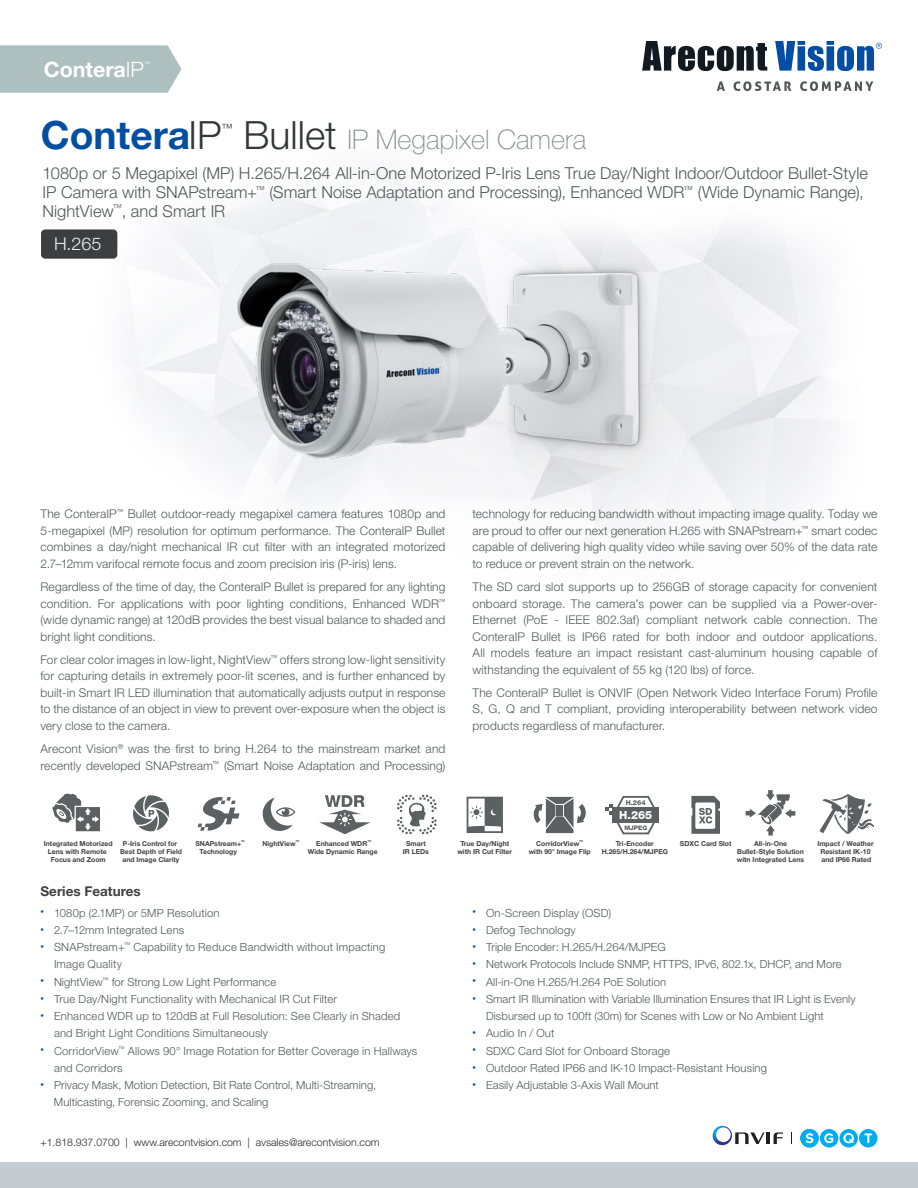
<style>
.page{position:relative;width:918px;height:1188px;background:#fff}
.page>*{position:absolute;margin:0;border:0;box-sizing:border-box;transform-origin:0 0}
.t1{font:700 39px "Helvetica Neue LT Std";color:#034ea2}
.t2{font:100 27px "Helvetica Neue LT Std";color:#888b8c}
.t3{font:700 21.3px "Helvetica Neue LT Std";color:#fff}
.t4{font:300 17.55px "Helvetica Neue LT Std";color:#f1f1f2}
.t5{font:300 16.5px/18.8px "Helvetica Neue LT Std";color:#53575a}
.t6{font:700 13.5px "Helvetica Neue LT Std";color:#414042}
.t7{font:300 12px/16.5px "Helvetica Neue LT Std";letter-spacing:.01em;color:#53575a;text-align:justify}
.t8{font:300 11.4px "Helvetica Neue LT Std";color:#323737}
.t9{font:300 11.25px/17.2px "Helvetica Neue LT Std";letter-spacing:.01em;color:#53575a}
.t10{font:800 11.25px "Helvetica Neue LT Std";color:#fff}
.t11{font:300 10.5px "Helvetica Neue LT Std";color:#292829}
.t12{font:700 6.9px/8.2px "Helvetica Neue LT Std";color:#414042;text-align:center}
.t13{font:700 6.75px/8.1px "Helvetica Neue LT Std";color:#414042;text-align:center}
.t14{font:800 6.75px "Helvetica Neue LT Std";color:#5b6063}
.t15{font:800 6.15px "Helvetica Neue LT Std";color:#5b6063}
.t16{font:300 6px "Helvetica Neue LT Std";color:#fff}
.t17{font:700 3.9px "Helvetica Neue LT Std";color:#414042}
.s1{font-weight:300}
.s2{font-weight:300;color:#323737}
.s3{font-weight:300;font-size:39px;color:#323737}
</style>
<div class="page">
<img style="left:116px;top:66px;width:762px;height:1082px">
<img style="left:122px;top:114px;width:626px;height:469px">
<svg style="left:319px;top:795px;width:52px;height:39px"></svg>
<svg style="left:467px;top:797px;width:36px;height:36px"></svg>
<div style="left:75px;top:806px;width:26px;height:26px;background:#5b6063"></div>
<div style="left:75px;top:806px;width:26px;height:27px;border:1px solid #fff"></div>
<svg style="left:52px;top:793px;width:47px;height:37px"></svg>
<svg style="left:532px;top:797px;width:55px;height:36px"></svg>
<div style="left:557px;top:805px;width:6px;height:10px;background:#5b6063"></div>
<svg style="left:691px;top:796px;width:29px;height:38px"></svg>
<svg style="left:263px;top:798px;width:32px;height:33px"></svg>
<svg style="left:397px;top:795px;width:40px;height:39px"></svg>
<svg style="left:198px;top:797px;width:42px;height:34px"></svg>
<svg style="left:133px;top:795px;width:36px;height:36px"></svg>
<svg style="left:819px;top:794px;width:55px;height:40px"></svg>
<svg style="left:746px;top:790px;width:49px;height:46px"></svg>
<svg style="left:605px;top:795px;width:55px;height:41px"></svg>
<div style="left:41px;top:229px;width:76px;height:30px;background:#3b3f42;border-radius:4px"></div>
<hr style="left:766px;top:1132px;width:4px;height:12px;background:#231f20">
<svg style="left:774px;top:1132px;width:9px;height:12px"></svg>
<svg style="left:713px;top:1126px;width:52px;height:19px"></svg>
<svg style="left:791px;top:1132px;width:1px;height:12px"></svg>
<div style="left:800px;top:1129px;width:19px;height:18px;background:#00aced;border-radius:50%"></div>
<svg style="left:806px;top:1133px;width:7px;height:10px"></svg>
<div style="left:820px;top:1129px;width:18px;height:18px;background:#00aced;border-radius:50%"></div>
<svg style="left:824px;top:1133px;width:9px;height:10px"></svg>
<div style="left:839px;top:1129px;width:19px;height:18px;background:#00aced;border-radius:50%"></div>
<svg style="left:843px;top:1133px;width:11px;height:10px"></svg>
<div style="left:859px;top:1129px;width:18px;height:18px;background:#00aced;border-radius:50%"></div>
<svg style="left:865px;top:1133px;width:7px;height:10px"></svg>
<svg style="left:0;top:45px;width:182px;height:48px;background:#b1c3c2"></svg>
<svg style="left:642px;top:41px;width:125px;height:30px"></svg>
<svg style="left:775px;top:41px;width:107px;height:30px"></svg>
<svg style="left:717px;top:81px;width:8px;height:10px"></svg>
<svg style="left:734px;top:81px;width:57px;height:10px"></svg>
<svg style="left:800px;top:81px;width:73px;height:10px"></svg>
<div style="left:0;top:1162px;width:918px;height:26px;background:#c5ccd1"></div>
<h3 class="t3" style="left:44px;top:56px;width:102px">Contera<span class="s1">IP</span></h3>
<p class="t16" style="left:144px;top:60px;width:8px">™</p>
<h1 class="t1" style="left:41px;top:111px;width:182px">Contera<span class="s2">IP</span></h1>
<p class="t8" style="left:222px;top:121px;width:13px">™</p>
<h2 class="t2" style="left:244px;top:124px;width:344px"><span class="s3">Bullet</span> IP Megapixel Camera</h2>
<p class="t5" style="left:43px;top:164px;width:827px">1080p or 5 Megapixel (MP) H.265/H.264 All-in-One Motorized P-Iris Lens True Day/Night Indoor/Outdoor Bullet-Style<br>IP Camera with SNAPstream+<sup>™</sup> (Smart Noise Adaptation and Processing), Enhanced WDR<sup>™</sup> (Wide Dynamic Range),<br>NightView<sup>™</sup>, and Smart IR</p>
<h3 class="t4" style="left:54px;top:233px;width:49px">H.265</h3>
<p class="t7" style="left:40px;top:506px;width:407px">The ConteraIP<sup>™</sup> Bullet outdoor-ready megapixel camera features 1080p and 5-megapixel (MP) resolution for optimum performance. The ConteraIP Bullet combines a day/night mechanical IR cut filter with an integrated motorized 2.7–12mm varifocal remote focus and zoom precision iris (P-iris) lens.</p>
<p class="t7" style="left:40px;top:578px;width:407px">Regardless of the time of day, the ConteraIP Bullet is prepared for any lighting condition. For applications with poor lighting conditions, Enhanced WDR<sup>™ </sup>(wide dynamic range) at 120dB provides the best visual balance to shaded and bright light conditions.</p>
<p class="t7" style="left:40px;top:651px;width:407px">For clear color images in low-light, NightView<sup>™</sup> offers strong low-light sensitivity for capturing details in extremely poor-lit scenes, and is further enhanced by built-in Smart IR LED illumination that automatically adjusts output in response to the distance of an object in view to prevent over-exposure when the object is very close to the camera.</p>
<p class="t7" style="left:40px;top:740px;width:407px">Arecont Vision<sup>®</sup> was the first to bring H.264 to the mainstream market and recently developed SNAPstream<sup>™</sup> (Smart Noise Adaptation and Processing)</p>
<p class="t7" style="left:473px;top:506px;width:407px">technology for reducing bandwidth without impacting image quality. Today we are proud to offer our next generation H.265 with SNAPstream+<sup>™</sup> smart codec capable of delivering high quality video while saving over 50% of the data rate to reduce or prevent strain on the network.</p>
<p class="t7" style="left:473px;top:578px;width:407px">The SD card slot supports up to 256GB of storage capacity for convenient onboard storage. The camera’s power can be supplied via a Power-over-Ethernet (PoE - IEEE 802.3af) compliant network cable connection. The ConteraIP Bullet is IP66 rated for both indoor and outdoor applications.<br>All models feature an impact resistant cast-aluminum housing capable of withstanding the equivalent of 55 kg (120 lbs) of force.</p>
<p class="t7" style="left:473px;top:684px;width:407px">The ConteraIP Bullet is ONVIF (Open Network Video Interface Forum) Profile S, G, Q and T compliant, providing interoperability between network video products regardless of manufacturer.</p>
<p class="t14" style="left:626px;top:799px;width:21px">H.264</p>
<p class="t15" style="left:624px;top:824px;width:24px">MJPEG</p>
<p class="t10" style="left:619px;top:809px;width:34px">H.265</p>
<p class="t12" style="left:308px;top:839px;width:71px">Enhanced WDR<sup>™<br></sup>Wide Dynamic Range</p>
<p class="t12" style="left:457px;top:839px;width:56px">True Day/Night with IR Cut Filter</p>
<p class="t12" style="left:44px;top:839px;width:70px">Integrated Motorized<br>Lens with Remote<br>Focus and Zoom</p>
<p class="t12" style="left:529px;top:839px;width:64px">CorridorView<sup>™ </sup>with 90° Image Flip</p>
<p class="t17" style="left:296px;top:839px;width:5px">™</p>
<p class="t12" style="left:403px;top:839px;width:28px">Smart<br>IR LEDs</p>
<p class="t12" style="left:195px;top:839px;width:51px">SNAPstream+<sup>™<br></sup>Technology</p>
<p class="t12" style="left:737px;top:839px;width:69px">All-in-One<br>Bullet-Style Solution witn Integrated Lens</p>
<p class="t13" style="left:120px;top:839px;width:63px">P-Iris Control for<br>Best Depth of Field and Image Clarity</p>
<p class="t12" style="left:817px;top:839px;width:58px">Impact / Weather<br>Resistant IK-10 and IP66 Rated</p>
<p class="t13" style="left:262px;top:839px;width:35px">NightView</p>
<p class="t12" style="left:680px;top:839px;width:53px">SDXC Card Slot</p>
<p class="t12" style="left:602px;top:839px;width:68px">Tri-Encoder<br>H.265/H.264/MJPEG</p>
<p class="t6" style="left:40px;top:883px;width:102px">Series Features</p>
<p class="t9" style="left:40px;top:904px;width:181px"><sup>•</sup> 1080p (2.1MP) or 5MP Resolution</p>
<p class="t9" style="left:40px;top:921px;width:145px"><sup>•</sup> 2.7–12mm Integrated Lens</p>
<p class="t9" style="left:54px;top:938px;width:333px;text-indent:-14px"><sup>•</sup> SNAPstream+<sup>™</sup> Capability to Reduce Bandwidth without Impacting<br>Image Quality</p>
<p class="t9" style="left:40px;top:973px;width:237px"><sup>•</sup> NightView<sup>™</sup> for Strong Low Light Performance</p>
<p class="t9" style="left:40px;top:990px;width:298px"><sup>•</sup> True Day/Night Functionality with Mechanical IR Cut Filter</p>
<p class="t9" style="left:54px;top:1007px;width:348px;text-indent:-14px"><sup>•</sup> Enhanced WDR up to 120dB at Full Resolution: See Clearly in Shaded and Bright Light Conditions Simultaneously</p>
<p class="t9" style="left:54px;top:1042px;width:365px;text-indent:-14px"><sup>•</sup> CorridorView<sup>™</sup> Allows 90° Image Rotation for Better Coverage in Hallways and Corridors</p>
<p class="t9" style="left:54px;top:1076px;width:324px;text-indent:-13px"><sup>•</sup> Privacy Mask, Motion Detection, Bit Rate Control, Multi-Streaming,<br>Multicasting, Forensic Zooming, and Scaling</p>
<p class="t11" style="left:40px;top:1136px;width:341px">+1.818.937.0700 | www.arecontvision.com | avsales@arecontvision.com</p>
<p class="t9" style="left:472px;top:904px;width:140px"><sup>•</sup> On-Screen Display (OSD)</p>
<p class="t9" style="left:472px;top:921px;width:105px"><sup>•</sup> Defog Technology</p>
<p class="t9" style="left:472px;top:938px;width:195px"><sup>•</sup> Triple Encoder: H.265/H.264/MJPEG</p>
<p class="t9" style="left:472px;top:956px;width:371px"><sup>•</sup> Network Protocols Include SNMP, HTTPS, IPv6, 802.1x, DHCP, and More</p>
<p class="t9" style="left:472px;top:973px;width:195px"><sup>•</sup> All-in-One H.265/H.264 PoE Solution</p>
<p class="t9" style="left:486px;top:990px;width:371px;text-indent:-14px"><sup>•</sup> Smart IR Illumination with Variable Illumination Ensures that IR Light is Evenly<br>Disbursed up to 100ft (30m) for Scenes with Low or No Ambient Light</p>
<p class="t9" style="left:472px;top:1025px;width:84px"><sup>•</sup> Audio In / Out</p>
<p class="t9" style="left:472px;top:1042px;width:199px"><sup>•</sup> SDXC Card Slot for Onboard Storage</p>
<p class="t9" style="left:472px;top:1059px;width:296px"><sup>•</sup> Outdoor Rated IP66 and IK-10 Impact-Resistant Housing</p>
<p class="t9" style="left:472px;top:1076px;width:188px"><sup>•</sup> Easily Adjustable 3-Axis Wall Mount</p>
</div>
